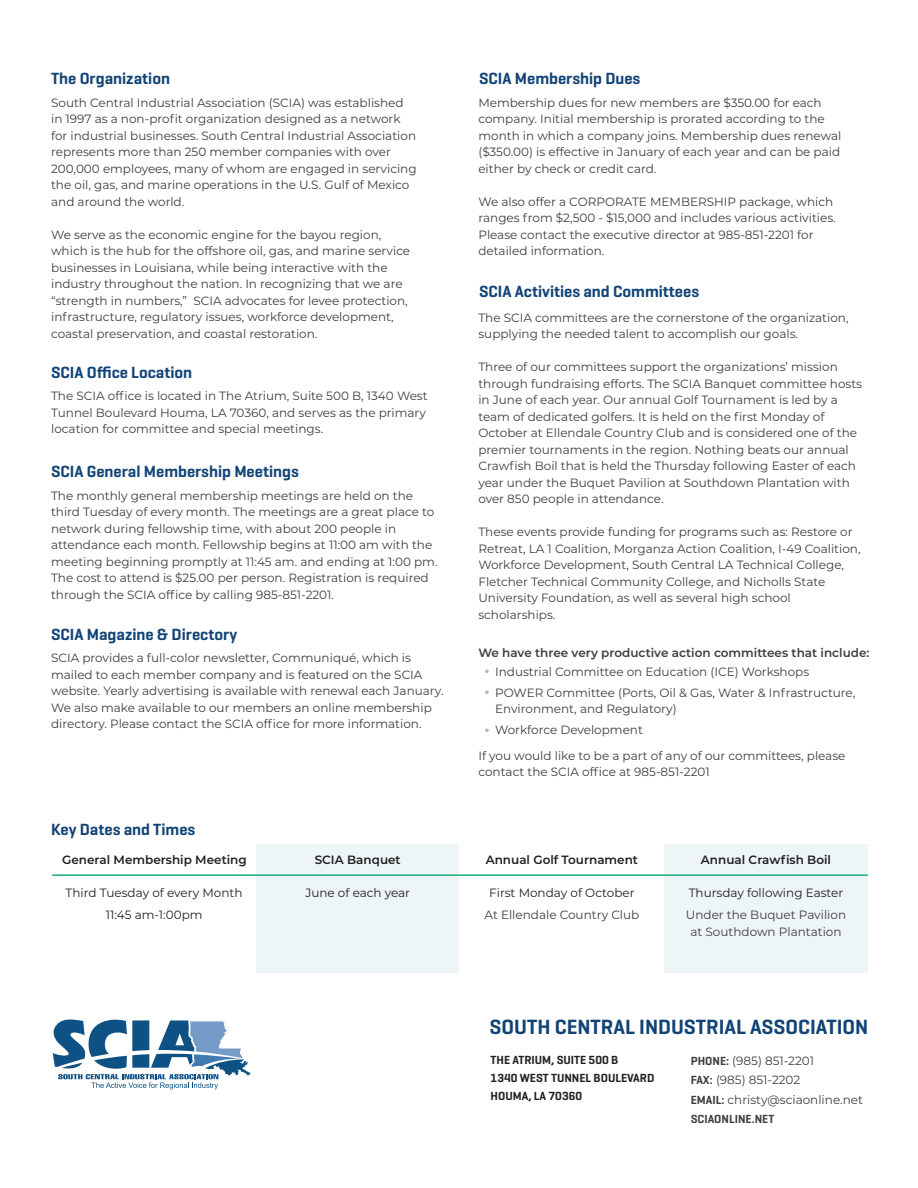
<style>
.page{position:relative;width:918px;height:1188px;background:#fff}
.page>*{position:absolute;margin:0;border:0;box-sizing:border-box;transform-origin:0 0}
.t1{font:600 21px "Geogrotesque";color:#114376}
.t2{font:600 16.5px "Geogrotesque";color:#114376}
.t3{font:12px/16.5px "Montserrat";color:#3e3e3f}
.t4{font:12px/21.8px "Montserrat";color:#231f20;text-align:center}
.t5{font:600 12px "Montserrat";color:#231f20}
.t6{font:600 12px/18px "Geogrotesque";color:#231f20}
.t7{font:600 12px "Montserrat";color:#3e3e3f}
.t8{font:600 12px "Geogrotesque";color:#3e3e3f}
.s1{font-family:"Geogrotesque";font-weight:600}
</style>
<div class="page">
<div style="left:256px;top:845px;width:203px;height:128px;background:#edf5f6"></div>
<div style="left:664px;top:845px;width:204px;height:128px;background:#edf5f6"></div>
<svg style="left:485px;top:670px;width:4px;height:3px"></svg>
<svg style="left:485px;top:691px;width:4px;height:3px"></svg>
<svg style="left:485px;top:728px;width:4px;height:4px"></svg>
<hr style="left:52px;top:874px;width:816px;height:2px;background:#19af77">
<svg style="left:53px;top:1020px;width:197px;height:69px"></svg>
<h2 class="t2" style="left:51px;top:68px;width:120px">The Organization</h2>
<h2 class="t2" style="left:479px;top:68px;width:163px">SCIA Membership Dues</h2>
<p class="t3" style="left:51px;top:94px;width:367px">South Central Industrial Association (SCIA) was established in 1997 as a non-profit organization designed as a network for industrial businesses. South Central Industrial Association represents more than 250 member companies with over 200,000 employees, many of whom are engaged in servicing the oil, gas, and marine operations in the U.S. Gulf of Mexico and around the world.</p>
<p class="t3" style="left:51px;top:226px;width:361px">We serve as the economic engine for the bayou region, which is the hub for the offshore oil, gas, and marine service businesses in Louisiana, while being interactive with the industry throughout the nation. In recognizing that we are “strength in numbers,” SCIA advocates for levee protection, infrastructure, regulatory issues, workforce development, coastal preservation, and coastal restoration.</p>
<h2 class="t2" style="left:51px;top:362px;width:143px">SCIA Office Location</h2>
<p class="t3" style="left:51px;top:388px;width:378px">The SCIA office is located in The Atrium, Suite 500 B, 1340 West<br>Tunnel Boulevard Houma, LA 70360, and serves as the primary location for committee and special meetings.</p>
<h2 class="t2" style="left:51px;top:461px;width:249px">SCIA General Membership Meetings</h2>
<p class="t3" style="left:51px;top:487px;width:388px">The monthly general membership meetings are held on the third Tuesday of every month. The meetings are a great place to network during fellowship time, with about 200 people in attendance each month. Fellowship begins at 11:00 am with the meeting beginning promptly at 11:45 am. and ending at 1:00 pm.<br>The cost to attend is $25.00 per person. Registration is required through the SCIA office by calling 985-851-2201.</p>
<h2 class="t2" style="left:51px;top:624px;width:188px">SCIA Magazine &amp; Directory</h2>
<p class="t3" style="left:51px;top:650px;width:394px">SCIA provides a full-color newsletter, Communiqué, which is mailed to each member company and is featured on the SCIA website. Yearly advertising is available with renewal each January.<br>We also make available to our members an online membership directory. Please contact the SCIA office for more information.</p>
<h2 class="t2" style="left:51px;top:820px;width:146px">Key Dates and Times</h2>
<p class="t5" style="left:62px;top:851px;width:186px">General Membership Meeting</p>
<p class="t4" style="left:66px;top:882px;width:179px">Third Tuesday of every Month<br>11:45 am-1:00pm</p>
<p class="t5" style="left:315px;top:851px;width:88px">SCIA Banquet</p>
<p class="t4" style="left:305px;top:882px;width:106px">June of each year</p>
<p class="t3" style="left:478px;top:94px;width:364px">Membership dues for new members are $350.00 for each company. Initial membership is prorated according to the month in which a company joins. Membership dues renewal ($350.00) is effective in January of each year and can be paid either by check or credit card.</p>
<p class="t3" style="left:478px;top:193px;width:359px">We also offer a CORPORATE MEMBERSHIP package, which ranges from $2,500 - $15,000 and includes various activities.<br>Please contact the executive director at 985-851-2201 for detailed information.</p>
<h2 class="t2" style="left:479px;top:281px;width:221px">SCIA Activities and Committees</h2>
<p class="t3" style="left:478px;top:309px;width:372px">The SCIA committees are the cornerstone of the organization, supplying the needed talent to accomplish our goals.</p>
<p class="t3" style="left:478px;top:359px;width:385px">Three of our committees support the organizations’ mission through fundraising efforts. The SCIA Banquet committee hosts in June of each year. Our annual Golf Tournament is led by a team of dedicated golfers. It is held on the first Monday of October at Ellendale Country Club and is considered one of the premier tournaments in the region. Nothing beats our annual Crawfish Boil that is held the Thursday following Easter of each year under the Buquet Pavilion at Southdown Plantation with over 850 people in attendance.</p>
<p class="t3" style="left:478px;top:524px;width:384px">These events provide funding for programs such as: Restore or Retreat, LA 1 Coalition, Morganza Action Coalition, I-49 Coalition, Workforce Development, South Central LA Technical College, Fletcher Technical Community College, and Nicholls State University Foundation, as well as several high school scholarships.</p>
<p class="t7" style="left:478px;top:644px;width:393px">We have three very productive action committees that include:</p>
<p class="t3" style="left:495px;top:661px;width:362px;line-height:21px">Industrial Committee on Education (ICE) Workshops<br>POWER Committee (Ports, Oil &amp; Gas, Water &amp; Infrastructure,</p>
<p class="t3" style="left:495px;top:698px;width:183px;line-height:21px">Environment, and Regulatory)<br>Workforce Development</p>
<p class="t3" style="left:478px;top:747px;width:369px">If you would like to be a part of any of our committees, please contact the SCIA office at 985-851-2201</p>
<p class="t5" style="left:486px;top:851px;width:154px">Annual Golf Tournament</p>
<p class="t4" style="left:489px;top:882px;width:147px">First Monday of October</p>
<p class="t3" style="left:484px;top:906px;width:156px">At Ellendale Country Club</p>
<p class="t5" style="left:701px;top:851px;width:132px">Annual Crawfish Boil</p>
<p class="t4" style="left:689px;top:882px;width:156px">Thursday following Easter</p>
<p class="t3" style="left:686px;top:906px;width:162px;text-align:center">Under the Buquet Pavilion at Southdown Plantation</p>
<h1 class="t1" style="left:490px;top:1013px;width:380px">SOUTH CENTRAL INDUSTRIAL ASSOCIATION</h1>
<p class="t3" style="left:691px;top:1051px;width:174px;line-height:19.5px"><span class="s1">PHONE:</span> (985) 851-2201<br><span class="s1">FAX:</span> (985) 851-2202<br><span class="s1">EMAIL:</span> christy@sciaonline.net</p>
<p class="t8" style="left:691px;top:1112px;width:85px">SCIAONLINE.NET</p>
<p class="t6" style="left:491px;top:1051px;width:165px">THE ATRIUM, SUITE 500 B<br>1340 WEST TUNNEL BOULEVARD<br>HOUMA, LA 70360</p>
</div>
